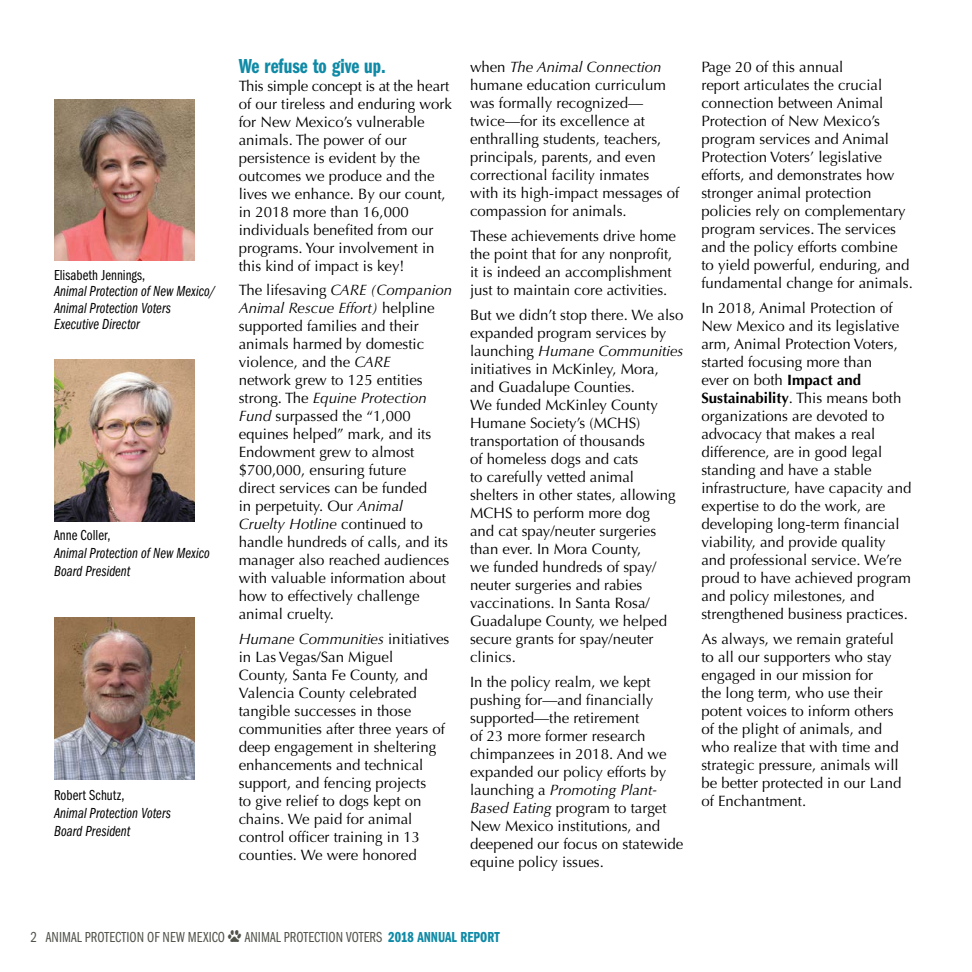
<style>
.page{position:relative;width:972px;height:972px;background:#fff}
.page>*{position:absolute;margin:0;border:0;box-sizing:border-box;transform-origin:0 0}
.t1{font:21px "Franklin Gothic URW Com Dem";color:#0f8aa6}
.t2{font:15px/18px "Optima";color:#000}
.t3{font:15px/16.5px "Franklin Gothic URW Com Boo Ita";letter-spacing:.005em;color:#000}
.t4{font:15px "Franklin Gothic URW Com Boo";color:#50534a}
.t5{font:15px "Franklin Gothic URW Com Boo";letter-spacing:.005em;color:#000}
.s1{font-style:italic}
.s2{font-weight:700}
.s3{font-family:"Animal Tracks"}
.s4{font-family:"Franklin Gothic URW Com Dem";color:#0f8aa6}
</style>
<div class="page">
<img style="left:54px;top:359px;width:140px;height:162px">
<img style="left:54px;top:617px;width:140px;height:162px">
<img style="left:54px;top:99px;width:140px;height:162px">
<p class="t5" style="left:54px;top:265px;width:93px">Elisabeth Jennings,</p>
<p class="t3" style="left:54px;top:283px;width:162px">Animal Protection of New Mexico/<br>Animal Protection Voters<br>Executive Director</p>
<p class="t5" style="left:54px;top:525px;width:58px">Anne Coller,</p>
<p class="t3" style="left:54px;top:544px;width:157px;line-height:18px">Animal Protection of New Mexico<br>Board President</p>
<p class="t5" style="left:54px;top:785px;width:72px">Robert Schutz,</p>
<p class="t3" style="left:54px;top:804px;width:119px;line-height:18px">Animal Protection Voters<br>Board President</p>
<h1 class="t1" style="left:239px;top:51px;width:149px">We refuse to give up.</h1>
<p class="t2" style="left:239px;top:77px;width:215px">This simple concept is at the heart of our tireless and enduring work for New Mexico’s vulnerable animals. The power of our persistence is evident by the outcomes we produce and the lives we enhance. By our count, in 2018 more than 16,000 individuals benefited from our programs. Your involvement in this kind of impact is key!</p>
<p class="t2" style="left:239px;top:281px;width:215px">The lifesaving <span class="s1">CARE (Companion<br>Animal Rescue Effort)</span> helpline supported families and their animals harmed by domestic violence, and the <span class="s1">CARE<br></span>network grew to 125 entities strong. The <span class="s1">Equine Protection<br>Fund</span> surpassed the “1,000 equines helped” mark, and its<br>Endowment grew to almost $700,000, ensuring future<br>direct services can be funded<br>in perpetuity. Our <span class="s1">Animal<br>Cruelty Hotline</span> continued to handle hundreds of calls, and its manager also reached audiences with valuable information about how to effectively challenge animal cruelty.</p>
<p class="t2" style="left:239px;top:630px;width:212px"><span class="s1">Humane Communities</span> initiatives in Las Vegas/San Miguel<br>County, Santa Fe County, and<br>Valencia County celebrated tangible successes in those communities after three years of deep engagement in sheltering enhancements and technical support, and fencing projects<br>to give relief to dogs kept on chains. We paid for animal control officer training in 13 counties. We were honored</p>
<p class="t2" style="left:470px;top:58px;width:211px">when <span class="s1">The Animal Connection </span>humane education curriculum was formally recognized— twice—for its excellence at enthralling students, teachers, principals, parents, and even correctional facility inmates with its high-impact messages of compassion for animals.</p>
<p class="t2" style="left:470px;top:227px;width:207px">These achievements drive home the point that for any nonprofit, it is indeed an accomplishment just to maintain core activities.</p>
<p class="t2" style="left:470px;top:306px;width:215px">But we didn’t stop there. We also expanded program services by launching <span class="s1">Humane Communities </span>initiatives in McKinley, Mora, and Guadalupe Counties.<br>We funded McKinley County<br>Humane Society’s (MCHS) transportation of thousands<br>of homeless dogs and cats<br>to carefully vetted animal shelters in other states, allowing<br>MCHS to perform more dog<br>and cat spay/neuter surgeries than ever. In Mora County,<br>we funded hundreds of spay/ neuter surgeries and rabies vaccinations. In Santa Rosa/<br>Guadalupe County, we helped secure grants for spay/neuter clinics.</p>
<p class="t2" style="left:470px;top:673px;width:215px">In the policy realm, we kept pushing for—and financially supported—the retirement<br>of 23 more former research chimpanzees in 2018. And we expanded our policy efforts by launching a <span class="s1">Promoting Plant-<br>Based Eating</span> program to target<br>New Mexico institutions, and deepened our focus on statewide equine policy issues.</p>
<p class="t2" style="left:701px;top:58px;width:213px">Page 20 of this annual<br>report articulates the crucial connection between Animal<br>Protection of New Mexico’s program services and Animal<br>Protection Voters’ legislative efforts, and demonstrates how stronger animal protection policies rely on complementary program services. The services and the policy efforts combine to yield powerful, enduring, and fundamental change for animals.</p>
<p class="t2" style="left:701px;top:299px;width:212px">In 2018, Animal Protection of<br>New Mexico and its legislative arm, Animal Protection Voters, started focusing more than<br>ever on both <span class="s2">Impact and<br>Sustainability</span>. This means both organizations are devoted to advocacy that makes a real difference, are in good legal standing and have a stable infrastructure, have capacity and expertise to do the work, are developing long-term financial viability, and provide quality and professional service. We’re proud to have achieved program and policy milestones, and strengthened business practices.</p>
<p class="t2" style="left:701px;top:630px;width:202px">As always, we remain grateful to all our supporters who stay engaged in our mission for<br>the long term, who use their potent voices to inform others of the plight of animals, and who realize that with time and strategic pressure, animals will be better protected in our Land of Enchantment.</p>
<p class="t4" style="left:30px;top:927px;width:471px">2 ANIMAL PROTECTION OF NEW MEXICO <span class="s3">D</span> ANIMAL PROTECTION VOTERS <span class="s4">2018 ANNUAL REPORT</span></p>
</div>
